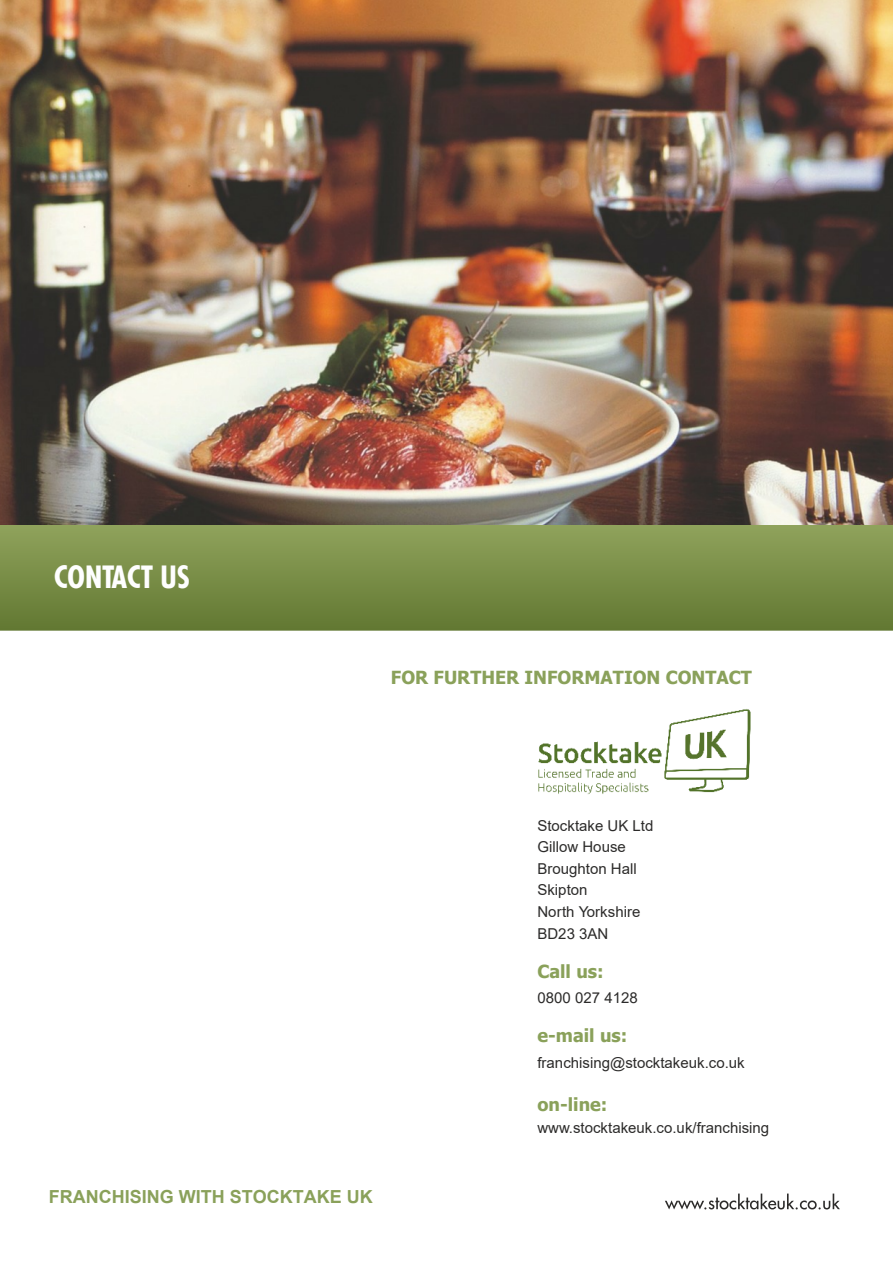
<style>
.page{position:relative;width:893px;height:1263px;background:#fff}
.page>*{position:absolute;margin:0;border:0;box-sizing:border-box;transform-origin:0 0}
.t1{font:30px "Futura Bold Condensed 2";color:#fefefe}
.t2{font:700 18px "Tahoma";color:#8aa15a}
.t3{font:700 18px "Arial";color:#8aa15a}
.t4{font:15px/21.6px "Arial";color:#2c2b2a}
</style>
<div class="page">
<img style="left:0;top:0;width:893px;height:525px">
<svg style="left:0;top:629px;width:893px;height:2px;background:#7c8e54"></svg>
<hr style="left:0;top:625px;width:893px;height:4px;background:#637933">
<hr style="left:0;top:623px;width:893px;height:3px;background:#647a34">
<hr style="left:0;top:620px;width:893px;height:4px;background:#657b35">
<hr style="left:0;top:618px;width:893px;height:2px;background:#677c36">
<hr style="left:0;top:616px;width:893px;height:3px;background:#677d37">
<hr style="left:0;top:614px;width:893px;height:2px;background:#687e38">
<hr style="left:0;top:611px;width:893px;height:3px;background:#697f39">
<hr style="left:0;top:608px;width:893px;height:3px;background:#6b803a">
<hr style="left:0;top:605px;width:893px;height:3px;background:#6c813b">
<hr style="left:0;top:603px;width:893px;height:3px;background:#6d823c">
<hr style="left:0;top:600px;width:893px;height:4px;background:#6e833d">
<hr style="left:0;top:598px;width:893px;height:3px;background:#6f843e">
<hr style="left:0;top:595px;width:893px;height:4px;background:#70853f">
<hr style="left:0;top:592px;width:893px;height:3px;background:#728740">
<hr style="left:0;top:590px;width:893px;height:2px;background:#738841">
<hr style="left:0;top:587px;width:893px;height:3px;background:#748942">
<hr style="left:0;top:585px;width:893px;height:2px;background:#758a43">
<hr style="left:0;top:582px;width:893px;height:3px;background:#768b44">
<hr style="left:0;top:580px;width:893px;height:2px;background:#778c45">
<hr style="left:0;top:577px;width:893px;height:3px;background:#788d46">
<hr style="left:0;top:575px;width:893px;height:3px;background:#798e47">
<hr style="left:0;top:573px;width:893px;height:2px;background:#7a8f48">
<hr style="left:0;top:570px;width:893px;height:3px;background:#7b9049">
<hr style="left:0;top:567px;width:893px;height:3px;background:#7d914a">
<hr style="left:0;top:565px;width:893px;height:2px;background:#7e924b">
<hr style="left:0;top:562px;width:893px;height:3px;background:#7f934c">
<hr style="left:0;top:560px;width:893px;height:3px;background:#80944d">
<hr style="left:0;top:557px;width:893px;height:4px;background:#81954e">
<hr style="left:0;top:555px;width:893px;height:3px;background:#82964f">
<hr style="left:0;top:552px;width:893px;height:4px;background:#839750">
<hr style="left:0;top:550px;width:893px;height:3px;background:#849851">
<hr style="left:0;top:548px;width:893px;height:3px;background:#859952">
<hr style="left:0;top:545px;width:893px;height:3px;background:#869a53">
<hr style="left:0;top:542px;width:893px;height:3px;background:#889b54">
<hr style="left:0;top:540px;width:893px;height:2px;background:#899c55">
<hr style="left:0;top:538px;width:893px;height:2px;background:#8a9d56">
<hr style="left:0;top:535px;width:893px;height:3px;background:#8b9e57">
<hr style="left:0;top:532px;width:893px;height:4px;background:#8c9f58">
<hr style="left:0;top:530px;width:893px;height:3px;background:#8da059">
<hr style="left:0;top:527px;width:893px;height:4px;background:#8ea15a">
<hr style="left:0;top:525px;width:893px;height:4px;background:#8fa25b">
<svg style="left:665px;top:1193px;width:175px;height:16px"></svg>
<img style="left:538px;top:709px;width:213px;height:86px">
<h1 class="t1" style="left:54px;top:564px;width:138px">CONTACT US</h1>
<p class="t2" style="left:391px;top:670px;width:362px">FOR FURTHER INFORMATION CONTACT</p>
<p class="t3" style="left:49px;top:1190px;width:326px">FRANCHISING WITH STOCKTAKE UK</p>
<p class="t4" style="left:537px;top:816px;width:117px">Stocktake UK Ltd<br>Gillow House<br>Broughton Hall<br>Skipton<br>North Yorkshire<br>BD23 3AN</p>
<p class="t2" style="left:537px;top:964px;width:68px">Call us:</p>
<p class="t4" style="left:537px;top:989px;width:102px">0800 027 4128</p>
<p class="t2" style="left:537px;top:1029px;width:91px">e-mail us:</p>
<p class="t4" style="left:537px;top:1053px;width:209px">franchising@stocktakeuk.co.uk</p>
<p class="t2" style="left:537px;top:1097px;width:71px">on-line:</p>
<p class="t4" style="left:537px;top:1118px;width:233px">www.stocktakeuk.co.uk/franchising</p>
</div>
